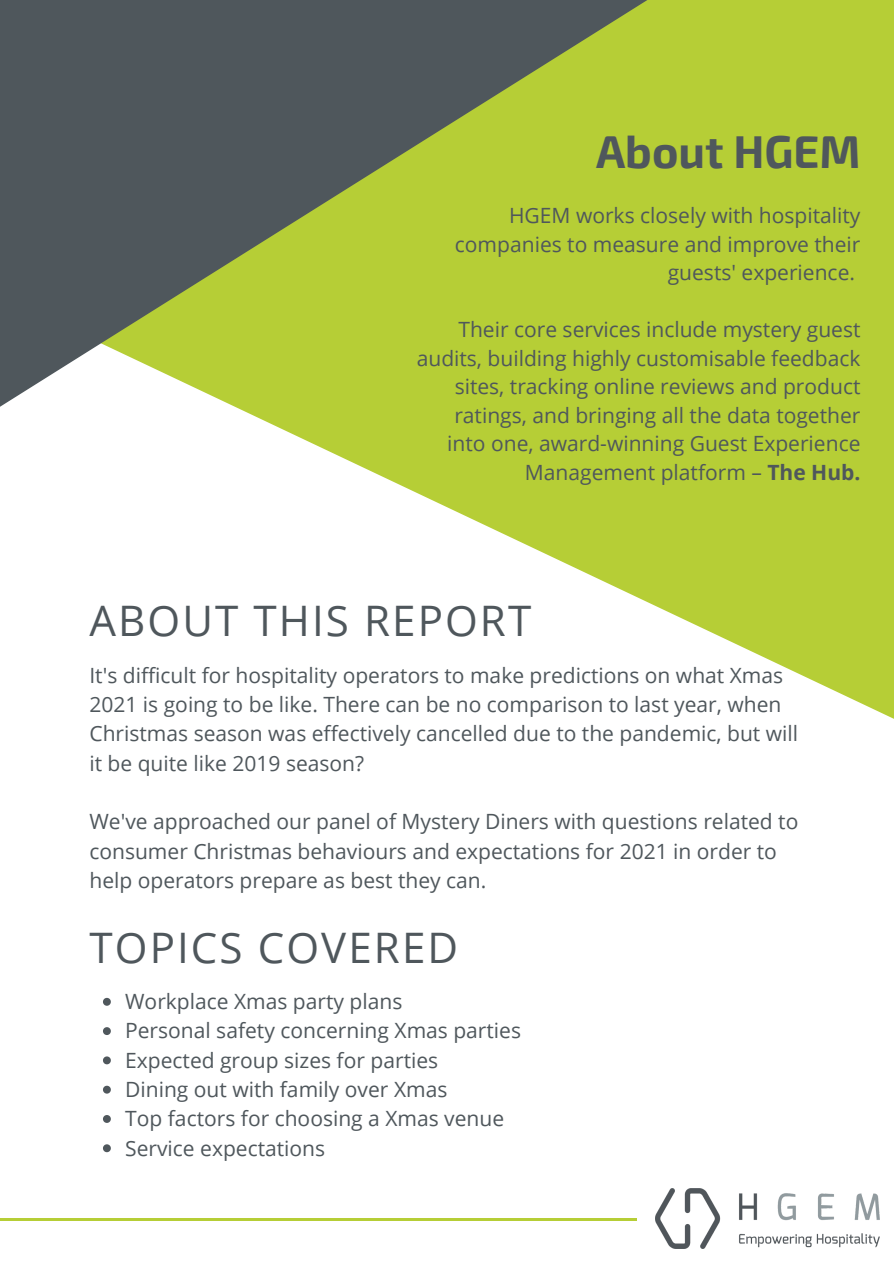
<style>
.page{position:relative;width:894px;height:1264px;background:#fff}
.page>*{position:absolute;margin:0;border:0;box-sizing:border-box;transform-origin:0 0}
.t1{font:700 45px "Exo 2";color:#4f575c}
.t2{font:42px "Open Sans";letter-spacing:.05em;color:#4f575c}
.t3{font:21px/28.5px "Open Sans";color:#4f575c}
.s1{font-weight:700}
</style>
<div class="page">
<svg style="left:387px;top:0;width:506px;height:719px;fill:#b6ce36"></svg>
<img style="left:655px;top:1188px;width:224px;height:60px">
<hr style="left:0;top:1218px;width:636px;height:2px;background:#b6ce36">
<svg style="left:0;top:0;width:721px;height:479px;background:#95a455"></svg>
<svg style="left:103px;top:997px;width:8px;height:8px"></svg>
<svg style="left:103px;top:1027px;width:8px;height:8px"></svg>
<svg style="left:103px;top:1056px;width:8px;height:8px"></svg>
<svg style="left:103px;top:1085px;width:8px;height:8px"></svg>
<svg style="left:103px;top:1115px;width:8px;height:7px"></svg>
<svg style="left:103px;top:1144px;width:8px;height:8px"></svg>
<p class="t1" style="left:596px;top:123px;width:266px">About HGEM</p>
<p class="t3" style="left:455px;top:201px;width:407px;text-align:right">HGEM works closely with hospitality companies to measure and improve their guests' experience.</p>
<p class="t3" style="left:416px;top:315px;width:445px;text-align:right">Their core services include mystery guest audits, building highly customisable feedback sites, tracking online reviews and product ratings, and bringing all the data together into one, award-winning Guest Experience Management platform – <span class="s1">The Hub.</span></p>
<p class="t2" style="left:89px;top:590px;width:443px">ABOUT THIS REPORT</p>
<p class="t3" style="left:89px;top:660px;width:710px;line-height:29.2px">It's difficult for hospitality operators to make predictions on what Xmas 2021 is going to be like. There can be no comparison to last year, when Christmas season was effectively cancelled due to the pandemic, but will it be quite like 2019 season?</p>
<p class="t3" style="left:89px;top:806px;width:710px;line-height:29.2px">We've approached our panel of Mystery Diners with questions related to consumer Christmas behaviours and expectations for 2021 in order to help operators prepare as best they can.</p>
<p class="t2" style="left:89px;top:918px;width:370px">TOPICS COVERED</p>
<p class="t3" style="left:125px;top:986px;width:279px">Workplace Xmas party plans</p>
<p class="t3" style="left:125px;top:1016px;width:397px">Personal safety concerning Xmas parties</p>
<p class="t3" style="left:125px;top:1045px;width:314px">Expected group sizes for parties</p>
<p class="t3" style="left:125px;top:1074px;width:323px">Dining out with family over Xmas</p>
<p class="t3" style="left:125px;top:1103px;width:380px">Top factors for choosing a Xmas venue</p>
<p class="t3" style="left:125px;top:1133px;width:201px">Service expectations</p>
</div>
